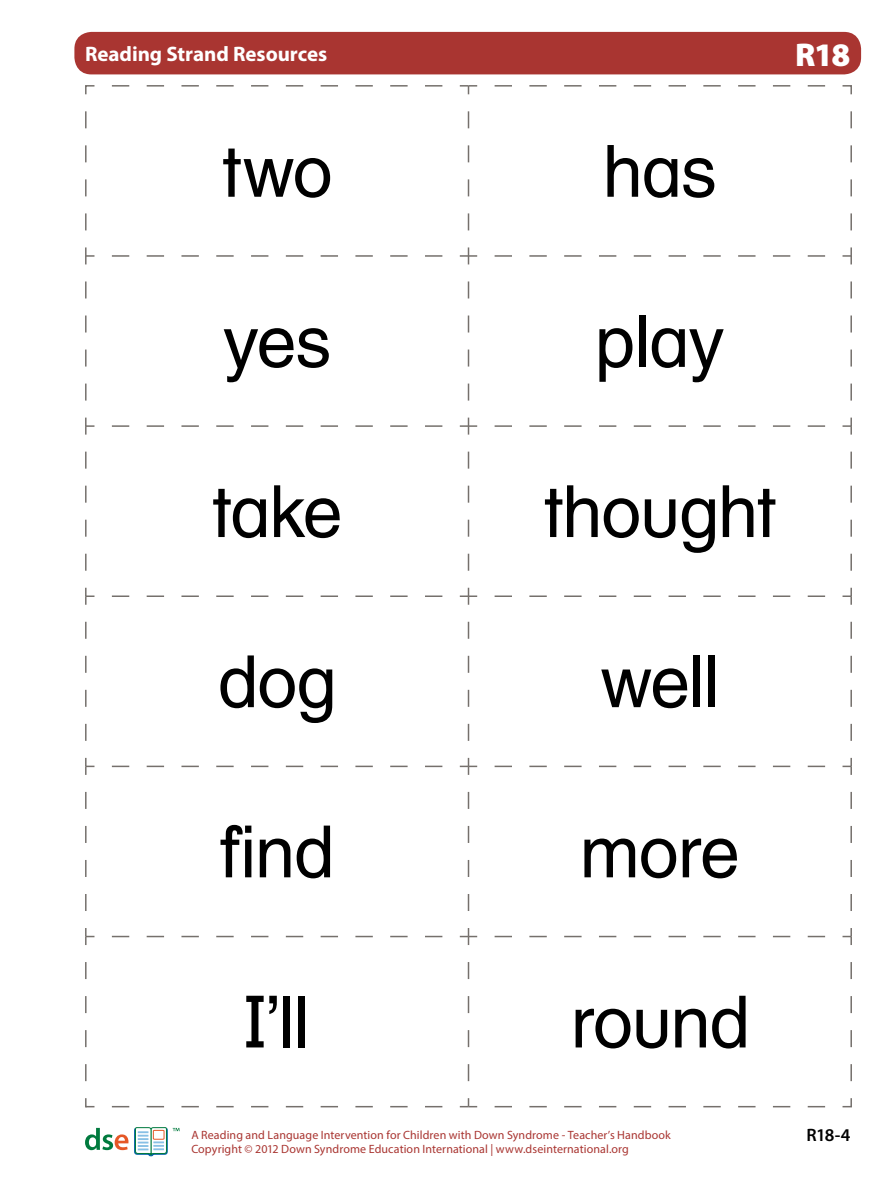
<style>
.page{position:relative;width:893px;height:1191px;background:#fff}
.page>*{position:absolute;margin:0;border:0;box-sizing:border-box;transform-origin:0 0}
.card-text{font:72px "Helvetica Textbook Com";letter-spacing:-.015em;color:#000}
.t1{font:900 33px "Myriad Pro";color:#fff}
.t2{font:700 21px "Myriad Pro";letter-spacing:-.005em;color:#fff}
.t3{font:600 18px "Myriad Pro";color:#000}
.t4{font:12px "Myriad Pro";letter-spacing:.005em;color:#a93531}
</style>
<div class="page">
<svg style="left:85px;top:1127px;width:43px;height:23px"></svg>
<svg style="left:134px;top:1127px;width:46px;height:29px"></svg>
<div style="left:74px;top:32px;width:787px;height:42px;background:#a93531;border-radius:17px"></div>
<svg style="left:468px;top:281px;width:1px;height:119px"></svg>
<svg style="left:468px;top:451px;width:1px;height:120px"></svg>
<svg style="left:468px;top:621px;width:1px;height:120px"></svg>
<svg style="left:468px;top:791px;width:1px;height:120px"></svg>
<svg style="left:468px;top:962px;width:1px;height:119px"></svg>
<svg style="left:85px;top:85px;width:385px;height:172px"></svg>
<svg style="left:850px;top:111px;width:2px;height:119px"></svg>
<svg style="left:467px;top:85px;width:385px;height:9px"></svg>
<svg style="left:112px;top:255px;width:339px;height:2px"></svg>
<svg style="left:85px;top:281px;width:2px;height:119px"></svg>
<svg style="left:85px;top:255px;width:9px;height:9px"></svg>
<svg style="left:495px;top:255px;width:331px;height:2px"></svg>
<svg style="left:460px;top:247px;width:17px;height:17px"></svg>
<svg style="left:850px;top:281px;width:2px;height:119px"></svg>
<svg style="left:842px;top:247px;width:10px;height:17px"></svg>
<svg style="left:112px;top:425px;width:331px;height:2px"></svg>
<svg style="left:85px;top:451px;width:2px;height:120px"></svg>
<svg style="left:85px;top:417px;width:9px;height:17px"></svg>
<svg style="left:495px;top:425px;width:331px;height:2px"></svg>
<svg style="left:460px;top:417px;width:17px;height:17px"></svg>
<svg style="left:850px;top:451px;width:2px;height:120px"></svg>
<svg style="left:842px;top:417px;width:10px;height:17px"></svg>
<svg style="left:112px;top:595px;width:331px;height:2px"></svg>
<svg style="left:85px;top:621px;width:2px;height:120px"></svg>
<svg style="left:85px;top:588px;width:9px;height:17px"></svg>
<svg style="left:495px;top:595px;width:331px;height:2px"></svg>
<svg style="left:460px;top:588px;width:17px;height:17px"></svg>
<svg style="left:850px;top:621px;width:2px;height:120px"></svg>
<svg style="left:842px;top:588px;width:10px;height:17px"></svg>
<svg style="left:112px;top:765px;width:331px;height:2px"></svg>
<svg style="left:85px;top:791px;width:2px;height:120px"></svg>
<svg style="left:85px;top:758px;width:9px;height:17px"></svg>
<svg style="left:495px;top:765px;width:331px;height:2px"></svg>
<svg style="left:460px;top:758px;width:17px;height:17px"></svg>
<svg style="left:850px;top:791px;width:2px;height:120px"></svg>
<svg style="left:842px;top:758px;width:10px;height:17px"></svg>
<svg style="left:112px;top:935px;width:331px;height:2px"></svg>
<svg style="left:495px;top:935px;width:331px;height:2px"></svg>
<svg style="left:460px;top:928px;width:17px;height:17px"></svg>
<svg style="left:850px;top:962px;width:2px;height:119px"></svg>
<svg style="left:842px;top:928px;width:10px;height:17px"></svg>
<svg style="left:112px;top:1106px;width:331px;height:1px"></svg>
<svg style="left:85px;top:928px;width:9px;height:180px"></svg>
<svg style="left:460px;top:1098px;width:392px;height:10px"></svg>
<h3 class="t2" style="left:85px;top:40px;width:244px">Reading Strand Resources</h3>
<h2 class="t1" style="left:795px;top:36px;width:57px">R18</h2>
<p class="card-text" style="left:222px;top:126px;width:113px">two</p>
<p class="card-text" style="left:603px;top:126px;width:116px">has</p>
<p class="card-text" style="left:223px;top:296px;width:110px">yes</p>
<p class="card-text" style="left:595px;top:296px;width:131px">play</p>
<p class="card-text" style="left:212px;top:466px;width:132px">take</p>
<p class="card-text" style="left:543px;top:466px;width:234px">thought</p>
<p class="card-text" style="left:218px;top:636px;width:120px">dog</p>
<p class="card-text" style="left:600px;top:636px;width:121px">well</p>
<p class="card-text" style="left:220px;top:806px;width:115px">find</p>
<p class="card-text" style="left:580px;top:806px;width:162px">more</p>
<p class="card-text" style="left:245px;top:976px;width:66px">I’ll</p>
<p class="card-text" style="left:570px;top:976px;width:181px">round</p>
<p class="t4" style="left:191px;top:1127px;width:481px">A Reading and Language Intervention for Children with Down Syndrome - Teacher’s Handbook</p>
<h3 class="t3" style="left:807px;top:1123px;width:45px">R18-4</h3>
<p class="t4" style="left:191px;top:1141px;width:439px">Copyright © 2012 Down Syndrome Education International | www.dseinternational.org</p>
</div>
